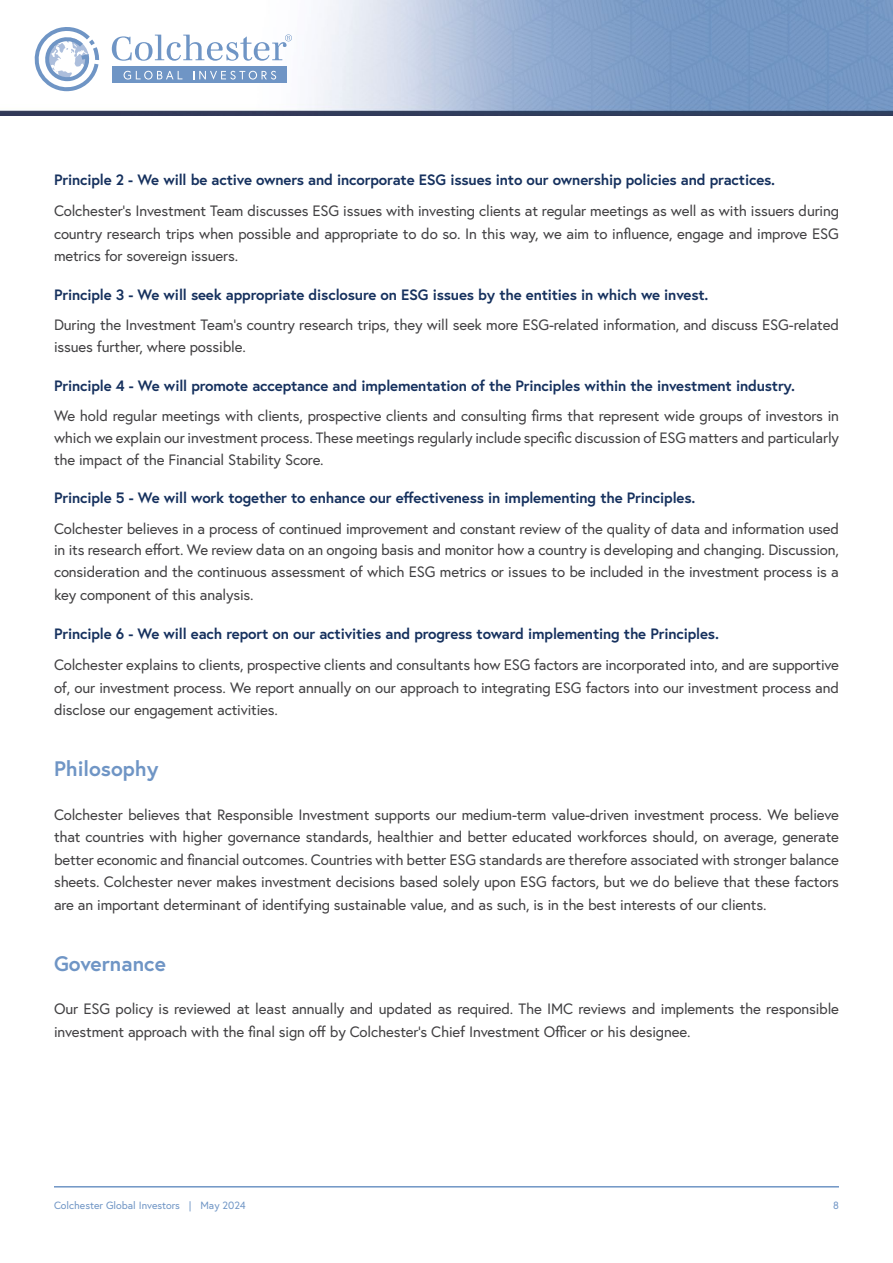
<style>
.page{position:relative;width:893px;height:1263px;background:#fff}
.page>*{position:absolute;margin:0;border:0;box-sizing:border-box;transform-origin:0 0}
.t1{font:700 21px "Europa";color:#6f95c5}
.t2{font:15px/22.5px "Europa";letter-spacing:-.01em;color:#414042;text-align:justify}
.t3{font:700 15px "Europa";letter-spacing:-.01em;color:#16315e}
.t4{font:10.5px "Europa";color:#6f95c5}
</style>
<div class="page">
<hr style="left:54px;top:1186px;width:785px;height:1px;background:#6f95c5">
<img style="left:0;top:0;width:893px;height:115px">
<div style="left:112px;top:67px;width:175px;height:16px;background:#6f95c5"></div>
<svg style="left:35px;top:27px;width:64px;height:64px"></svg>
<svg style="left:124px;top:71px;width:58px;height:9px"></svg>
<svg style="left:193px;top:71px;width:83px;height:9px"></svg>
<svg style="left:112px;top:34px;width:180px;height:27px"></svg>
<p class="t3" style="left:54px;top:170px;width:723px">Principle 2 - We will be active owners and incorporate ESG issues into our ownership policies and practices.</p>
<p class="t2" style="left:54px;top:200px;width:787px">Colchester’s Investment Team discusses ESG issues with investing clients at regular meetings as well as with issuers during country research trips when possible and appropriate to do so. In this way, we aim to influence, engage and improve ESG metrics for sovereign issuers.</p>
<p class="t3" style="left:54px;top:285px;width:656px">Principle 3 - We will seek appropriate disclosure on ESG issues by the entities in which we invest.</p>
<p class="t2" style="left:54px;top:314px;width:786px;line-height:21.8px">During the Investment Team’s country research trips, they will seek more ESG-related information, and discuss ESG-related issues further, where possible.</p>
<p class="t3" style="left:54px;top:375px;width:742px">Principle 4 - We will promote acceptance and implementation of the Principles within the investment industry.</p>
<p class="t2" style="left:54px;top:405px;width:786px;line-height:21.8px">We hold regular meetings with clients, prospective clients and consulting firms that represent wide groups of investors in which we explain our investment process. These meetings regularly include specific discussion of ESG matters and particularly the impact of the Financial Stability Score.</p>
<p class="t3" style="left:54px;top:488px;width:643px">Principle 5 - We will work together to enhance our effectiveness in implementing the Principles.</p>
<p class="t2" style="left:54px;top:517px;width:786px;line-height:22px">Colchester believes in a process of continued improvement and constant review of the quality of data and information used in its research effort. We review data on an ongoing basis and monitor how a country is developing and changing. Discussion, consideration and the continuous assessment of which ESG metrics or issues to be included in the investment process is a key component of this analysis.</p>
<p class="t3" style="left:54px;top:624px;width:666px">Principle 6 - We will each report on our activities and progress toward implementing the Principles.</p>
<p class="t2" style="left:54px;top:653px;width:787px">Colchester explains to clients, prospective clients and consultants how ESG factors are incorporated into, and are supportive of, our investment process. We report annually on our approach to integrating ESG factors into our investment process and disclose our engagement activities.</p>
<h1 class="t1" style="left:54px;top:754px;width:106px">Philosophy</h1>
<p class="t2" style="left:54px;top:803px;width:786px">Colchester believes that Responsible Investment supports our medium-term value-driven investment process. We believe that countries with higher governance standards, healthier and better educated workforces should, on average, generate better economic and financial outcomes. Countries with better ESG standards are therefore associated with stronger balance sheets. Colchester never makes investment decisions based solely upon ESG factors, but we do believe that these factors are an important determinant of identifying sustainable value, and as such, is in the best interests of our clients.</p>
<h1 class="t1" style="left:54px;top:949px;width:113px">Governance</h1>
<p class="t2" style="left:54px;top:997px;width:787px">Our ESG policy is reviewed at least annually and updated as required. The IMC reviews and implements the responsible investment approach with the final sign off by Colchester’s Chief Investment Officer or his designee.</p>
<p class="t4" style="left:54px;top:1198px;width:193px">Colchester Global Investors | May 2024</p>
<p class="t4" style="left:833px;top:1198px;width:7px">8</p>
</div>
